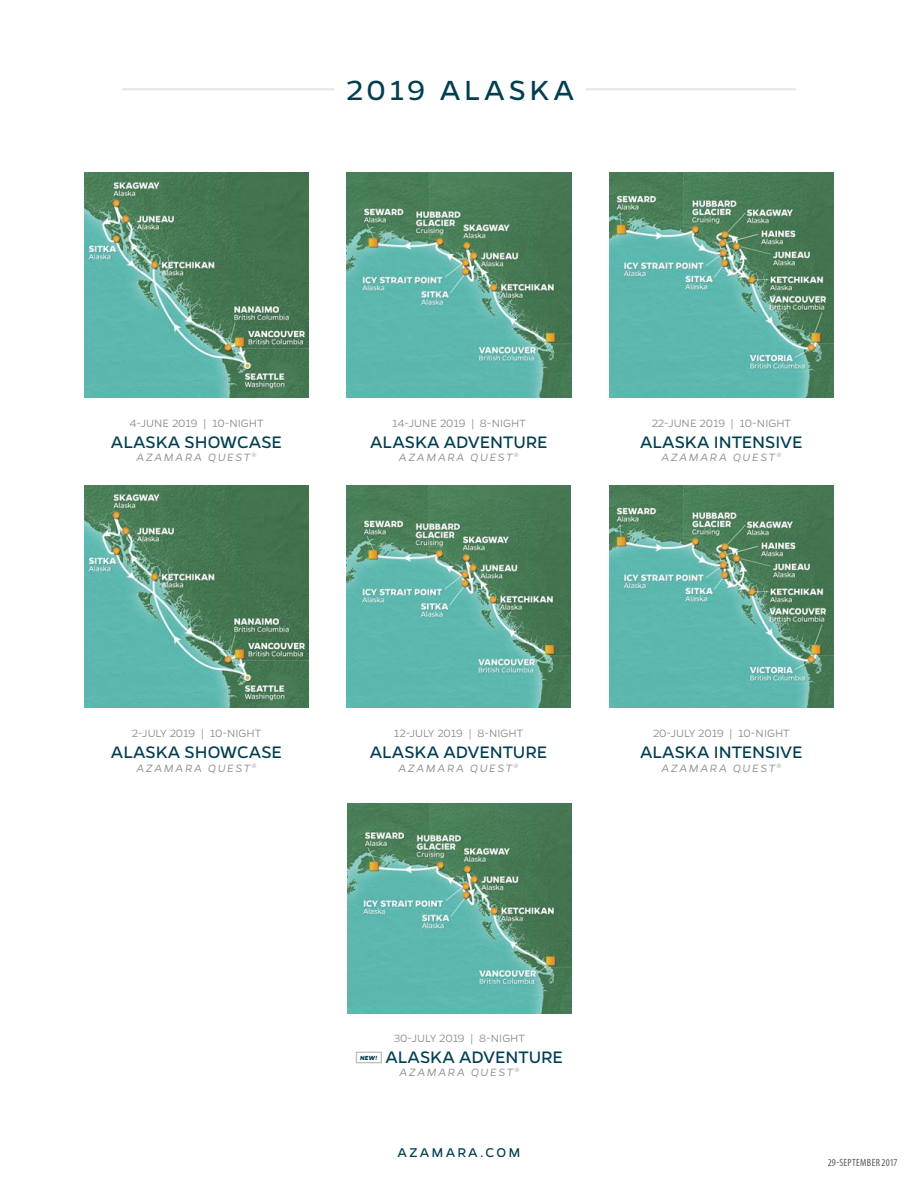
<style>
.page{position:relative;width:918px;height:1188px;background:#fff}
.page>*{position:absolute;margin:0;border:0;box-sizing:border-box;transform-origin:0 0}
.t1{font:31.35px "Gentona";letter-spacing:.12em;color:#003e51}
.t2{font:18.75px "Gentona";color:#003e51}
.t3{font:14.4px "Gentona";letter-spacing:.15em;color:#003e51}
.t4{font:300 12px "Gentona";color:#8b8d8d}
.t5{font:italic 300 12px "Gentona";letter-spacing:.14em;color:#8b8d8d}
.t6{font:condensed 10.5px "Myriad Pro";letter-spacing:.03em;color:#58595b}
.t7{font:italic 700 6.75px "Gentona";color:#003e51}
</style>
<div class="page">
<img style="left:84px;top:173px;width:225px;height:224px">
<img style="left:347px;top:173px;width:224px;height:224px">
<img style="left:609px;top:173px;width:225px;height:224px">
<hr style="left:123px;top:88px;width:210px;height:2px;background:#e6e7e8">
<hr style="left:587px;top:88px;width:208px;height:2px;background:#e6e7e8">
<img style="left:84px;top:486px;width:225px;height:222px">
<img style="left:346px;top:486px;width:225px;height:222px">
<img style="left:609px;top:486px;width:225px;height:222px">
<img style="left:347px;top:803px;width:225px;height:211px">
<div style="left:356px;top:1052px;width:26px;height:11px;border:1px solid #bfc0c0"></div>
<h1 class="t1" style="left:346px;top:73px;width:229px">2019 ALASKA</h1>
<p class="t4" style="left:130px;top:417px;width:135px">4-JUNE 2019 | 10-NIGHT</p>
<h2 class="t2" style="left:111px;top:431px;width:173px">ALASKA SHOWCASE</h2>
<p class="t5" style="left:136px;top:451px;width:122px">AZAMARA QUEST<sup>®</sup></p>
<p class="t4" style="left:392px;top:417px;width:135px">14-JUNE 2019 | 8-NIGHT</p>
<h2 class="t2" style="left:370px;top:431px;width:179px">ALASKA ADVENTURE</h2>
<p class="t5" style="left:399px;top:451px;width:122px">AZAMARA QUEST<sup>®</sup></p>
<p class="t4" style="left:652px;top:417px;width:141px">22-JUNE 2019 | 10-NIGHT</p>
<h2 class="t2" style="left:640px;top:431px;width:164px">ALASKA INTENSIVE</h2>
<p class="t5" style="left:661px;top:451px;width:122px">AZAMARA QUEST<sup>®</sup></p>
<p class="t4" style="left:132px;top:727px;width:131px">2-JULY 2019 | 10-NIGHT</p>
<h2 class="t2" style="left:111px;top:741px;width:173px">ALASKA SHOWCASE</h2>
<p class="t5" style="left:136px;top:761px;width:122px">AZAMARA QUEST<sup>®</sup></p>
<p class="t4" style="left:394px;top:727px;width:131px">12-JULY 2019 | 8-NIGHT</p>
<h2 class="t2" style="left:370px;top:741px;width:179px">ALASKA ADVENTURE</h2>
<p class="t5" style="left:398px;top:761px;width:122px">AZAMARA QUEST<sup>®</sup></p>
<p class="t4" style="left:653px;top:727px;width:138px">20-JULY 2019 | 10-NIGHT</p>
<h2 class="t2" style="left:640px;top:741px;width:164px">ALASKA INTENSIVE</h2>
<p class="t5" style="left:661px;top:761px;width:122px">AZAMARA QUEST<sup>®</sup></p>
<p class="t4" style="left:394px;top:1032px;width:132px">30-JULY 2019 | 8-NIGHT</p>
<p class="t7" style="left:360px;top:1054px;width:19px">NEW!</p>
<h2 class="t2" style="left:385px;top:1046px;width:179px">ALASKA ADVENTURE</h2>
<p class="t5" style="left:399px;top:1066px;width:122px">AZAMARA QUEST<sup>®</sup></p>
<p class="t3" style="left:398px;top:1145px;width:124px">AZAMARA.COM</p>
<p class="t6" style="left:828px;top:1156px;width:71px">29-SEPTEMBER 2017</p>
</div>
